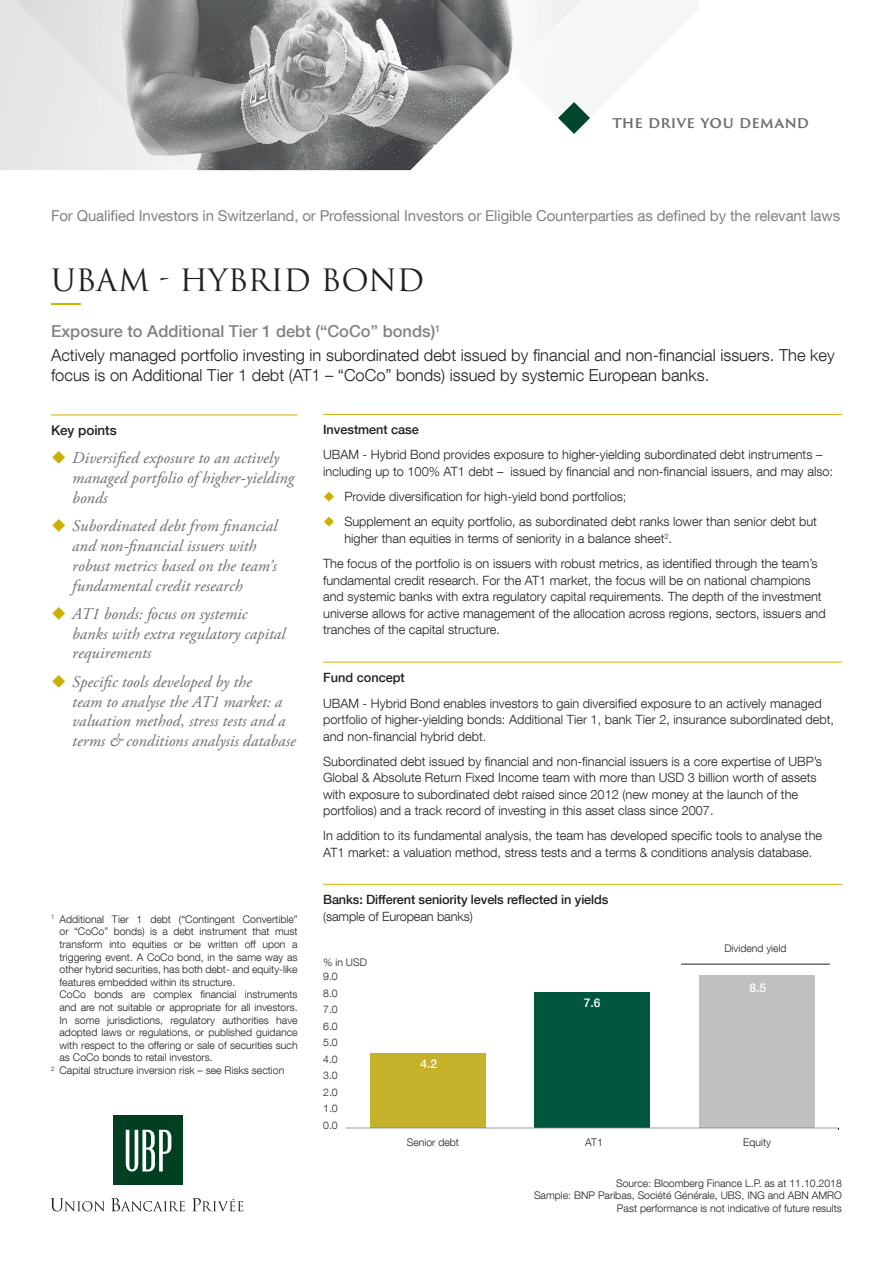
<style>
.page{position:relative;width:893px;height:1263px;background:#fff}
.page>*{position:absolute;margin:0;border:0;box-sizing:border-box;transform-origin:0 0}
.t1{font:30px "Trajan Pro 3";color:#231f20}
.t2{font:italic 16.5px/19.8px "Adobe Garamond Pro";letter-spacing:.005em;color:#6c6d70}
.t3{font:300 16.5px/24px "Helvetica Neue LT Com";color:#231f20}
.t4{font:600 15.45px "Trajan Sans Pro";letter-spacing:.005em;color:#6c6d70}
.t5{font:15px "Helvetica Neue LT Com";letter-spacing:-.01em;color:#808285}
.t6{font:500 13.5px "Helvetica Neue LT Com";letter-spacing:-.005em;color:#231f20}
.t7{font:300 12.75px/16.5px "Helvetica Neue LT Com";color:#231f20}
.t8{font:500 12.75px "Helvetica Neue LT Com";letter-spacing:-.01em;color:#231f20}
.t9{font:500 12px "Helvetica Neue LT Com";color:#fff}
.t10{font:300 10.5px/16.5px "Helvetica Neue LT Com";color:#231f20;text-align:right}
.s1{font-weight:500;color:#808285}
</style>
<div class="page">
<svg style="left:185px;top:0;width:325px;height:170px;background:#919294"></svg>
<svg style="left:0;top:0;width:185px;height:170px;background:#ced0d0"></svg>
<svg style="left:510px;top:0;width:112px;height:134px"></svg>
<svg style="left:50px;top:1198px;width:55px;height:13px"></svg>
<svg style="left:111px;top:1198px;width:74px;height:13px"></svg>
<svg style="left:192px;top:1198px;width:51px;height:13px"></svg>
<div style="left:113px;top:1116px;width:70px;height:69px;background:#003f22"></div>
<svg style="left:126px;top:1130px;width:45px;height:41px"></svg>
<hr style="left:51px;top:303px;width:30px;height:2px;background:#ceb000">
<hr style="left:323px;top:414px;width:519px;height:1px;background:#ceb000">
<hr style="left:323px;top:662px;width:519px;height:1px;background:#ceb000">
<hr style="left:51px;top:415px;width:247px;height:1px;background:#ceb000">
<hr style="left:323px;top:884px;width:519px;height:1px;background:#ceb000">
<div style="left:370px;top:1054px;width:116px;height:74px;background:#c5b12a"></div>
<div style="left:535px;top:992px;width:115px;height:136px;background:#00573e"></div>
<div style="left:699px;top:976px;width:115px;height:152px;background:#bfc1c1"></div>
<hr style="left:346px;top:1127px;width:493px;height:1px;background:#7d8081">
<hr style="left:681px;top:964px;width:149px;height:1px;background:#231f20">
<p class="t4" style="left:612px;top:111px;width:198px">THE DRIVE YOU DEMAND</p>
<p class="t5" style="left:51px;top:207px;width:791px">For Qualified Investors in Switzerland, or Professional Investors or Eligible Counterparties as defined by the relevant laws</p>
<h1 class="t1" style="left:51px;top:260px;width:375px">UBAM - HYBRID BOND</h1>
<p class="t3" style="left:51px;top:319px;width:785px"><span class="s1">Exposure to Additional Tier 1 debt (“CoCo” bonds)</span><sup>1<br></sup>Actively managed portfolio investing in subordinated debt issued by financial and non-financial issuers. The key</p>
<p class="t3" style="left:51px;top:363px;width:660px">focus is on Additional Tier 1 debt (AT1 – “CoCo” bonds) issued by systemic European banks.</p>
<p class="t6" style="left:51px;top:422px;width:67px">Key points</p>
<p class="t2" style="left:72px;top:448px;width:223px">Diversified exposure to an actively managed portfolio of higher-yielding bonds</p>
<p class="t2" style="left:72px;top:516px;width:206px">Subordinated debt from financial and non-financial issuers with robust metrics based on the team’s fundamental credit research</p>
<p class="t2" style="left:72px;top:604px;width:214px">AT1 bonds: focus on systemic banks with extra regulatory capital requirements</p>
<p class="t2" style="left:72px;top:672px;width:225px">Specific tools developed by the<br>team to analyse the AT1 market: a valuation method, stress tests and a terms &amp; conditions analysis database</p>
<p class="t8" style="left:323px;top:422px;width:97px">Investment case</p>
<p class="t7" style="left:323px;top:446px;width:511px">UBAM - Hybrid Bond provides exposure to higher-yielding subordinated debt instruments – including up to 100% AT1 debt – issued by financial and non-financial issuers, and may also:</p>
<p class="t7" style="left:344px;top:483px;width:474px;line-height:25.5px">Provide diversification for high-yield bond portfolios;<br>Supplement an equity portfolio, as subordinated debt ranks lower than senior debt but</p>
<p class="t7" style="left:323px;top:525px;width:496px;line-height:25.5px;text-indent:21px">higher than equities in terms of seniority in a balance sheet<sup>2</sup>.<br>The focus of the portfolio is on issuers with robust metrics, as identified through the team’s</p>
<p class="t7" style="left:323px;top:572px;width:504px">fundamental credit research. For the AT1 market, the focus will be on national champions and systemic banks with extra regulatory capital requirements. The depth of the investment universe allows for active management of the allocation across regions, sectors, issuers and tranches of the capital structure.</p>
<p class="t8" style="left:323px;top:670px;width:83px">Fund concept</p>
<p class="t7" style="left:323px;top:694px;width:512px">UBAM - Hybrid Bond enables investors to gain diversified exposure to an actively managed portfolio of higher-yielding bonds: Additional Tier 1, bank Tier 2, insurance subordinated debt, and non-financial hybrid debt.</p>
<p class="t7" style="left:323px;top:752px;width:500px">Subordinated debt issued by financial and non-financial issuers is a core expertise of UBP’s Global &amp; Absolute Return Fixed Income team with more than USD 3 billion worth of assets with exposure to subordinated debt raised since 2012 (new money at the launch of the portfolios) and a track record of investing in this asset class since 2007.</p>
<p class="t7" style="left:323px;top:827px;width:500px">In addition to its fundamental analysis, the team has developed specific tools to analyse the<br>AT1 market: a valuation method, stress tests and a terms &amp; conditions analysis database.</p>
<p class="t8" style="left:323px;top:892px;width:287px">Banks: Different seniority levels reflected in yields</p>
<p class="t10" style="left:51px;top:911px;width:248px"><sup>1</sup> Additional Tier 1 debt (“Contingent Convertible”</p>
<p class="t7" style="left:323px;top:908px;width:151px">(sample of European banks)</p>
<p class="t10" style="left:60px;top:923px;width:240px">or “CoCo” bonds) is a debt instrument that must</p>
<p class="t10" style="left:60px;top:936px;width:240px">transform into equities or be written off upon a</p>
<p class="t10" style="left:60px;top:948px;width:240px">triggering event. A CoCo bond, in the same way as</p>
<p class="t10" style="left:60px;top:961px;width:240px">other hybrid securities, has both debt- and equity-like</p>
<p class="t10" style="left:60px;top:974px;width:177px">features embedded within its structure.</p>
<p class="t10" style="left:60px;top:986px;width:240px">CoCo bonds are complex financial instruments</p>
<p class="t10" style="left:60px;top:999px;width:240px">and are not suitable or appropriate for all investors.</p>
<p class="t10" style="left:60px;top:1011px;width:240px">In some jurisdictions, regulatory authorities have</p>
<p class="t10" style="left:60px;top:1024px;width:240px">adopted laws or regulations, or published guidance</p>
<p class="t10" style="left:60px;top:1037px;width:240px">with respect to the offering or sale of securities such</p>
<p class="t10" style="left:60px;top:1049px;width:155px">as CoCo bonds to retail investors.</p>
<p class="t10" style="left:51px;top:1062px;width:235px"><sup>2</sup> Capital structure inversion risk – see Risks section</p>
<p class="t10" style="left:323px;top:953px;width:45px">% in USD</p>
<p class="t10" style="left:323px;top:968px;width:16px;text-align:justify">9.0<br>8.0<br>7.0<br>6.0<br>5.0<br>4.0<br>3.0<br>2.0<br>1.0<br>0.0</p>
<p class="t9" style="left:421px;top:1057px;width:18px">4.2</p>
<p class="t9" style="left:584px;top:995px;width:18px">7.6</p>
<p class="t10" style="left:724px;top:939px;width:64px">Dividend yield</p>
<p class="t9" style="left:750px;top:980px;width:18px">8.5</p>
<p class="t10" style="left:407px;top:1134px;width:54px">Senior debt</p>
<p class="t10" style="left:585px;top:1134px;width:19px">AT1</p>
<p class="t10" style="left:743px;top:1134px;width:29px">Equity</p>
<p class="t10" style="left:534px;top:1176px;width:309px;line-height:12.6px">Source: Bloomberg Finance L.P. as at 11.10.2018<br>Sample: BNP Paribas, Société Générale, UBS, ING and ABN AMRO<br>Past performance is not indicative of future results</p>
</div>
